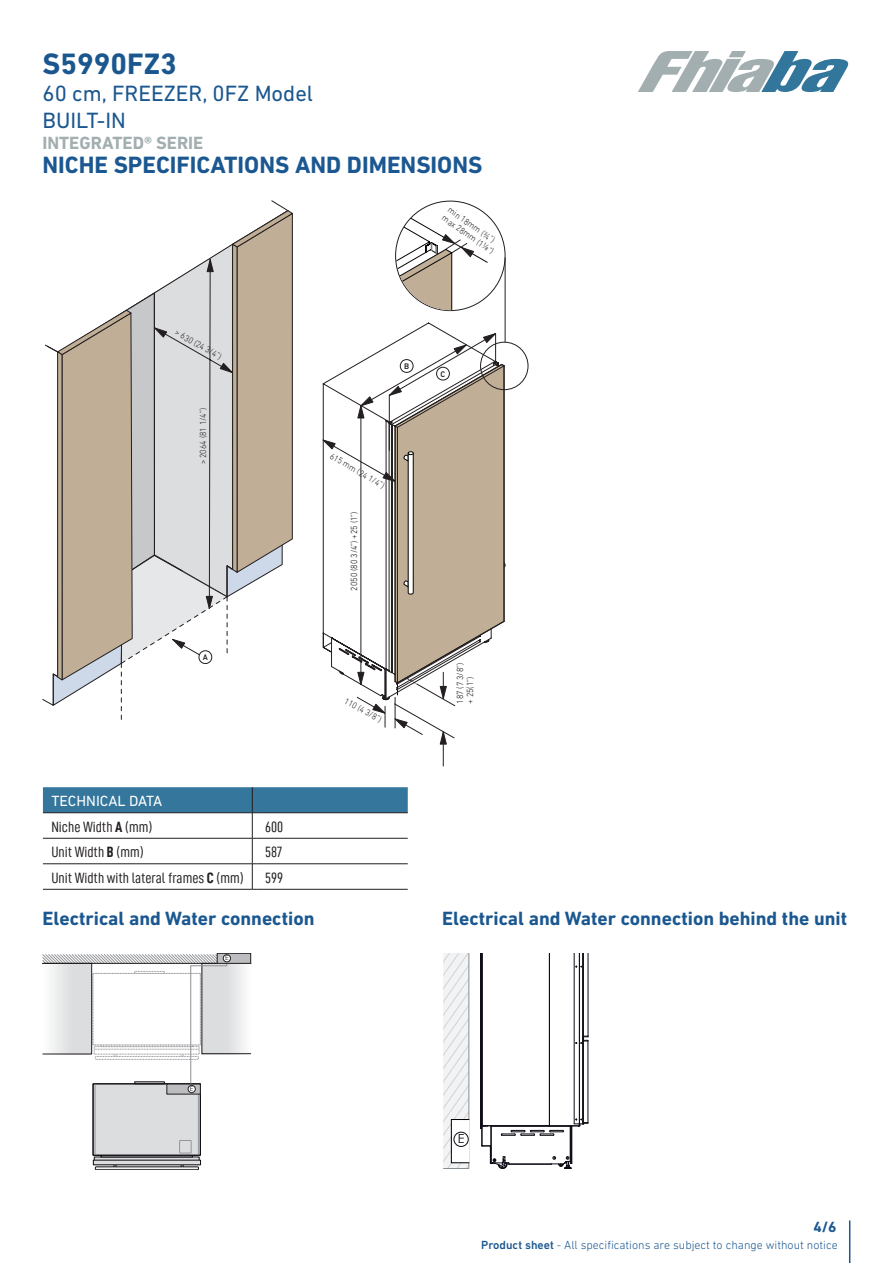
<style>
.page{position:relative;width:893px;height:1263px;background:#fff}
.page>*{position:absolute;margin:0;border:0;box-sizing:border-box;transform-origin:0 0}
.Product_code{font:700 30px "DIN Next LT Pro";color:#1b578f}
.Sottotitolo{font:700 24px "DIN Next LT Pro";color:#1b5790}
.Sigla{font:22.5px "DIN Next LT Pro";color:#1b578f}
.t1{font:700 19.5px "DIN Next LT Pro";color:#1b5790}
.Serie{font:700 18px "DIN Next LT Pro";color:#a2aeaf}
.Lable_tabelle{font:15px "D DIN Condensed";color:#231f20}
.Titolo_fascioni_blu{font:15px "DIN Next LT Pro";color:#fff}
.t2{font:700 15px "DIN Next LT Pro";color:#1b5790}
.t3{font:12.45px "Century Gothic";color:#0e0c15}
.t4{font:300 12px "DIN Next LT Pro";color:#1b5790}
.t5{font:300 9.15px/9.9px "DIN Next LT Pro";color:#231f20;scale:.91 1}
.t6{font:300 9.15px/9.9px "DIN Next LT Pro";color:#0e0b10;scale:.91 1}
.t7{font:500 8.25px "DIN Next LT Pro";color:#231f20}
.t8{font:6.3px "Century Gothic";color:#231f20}
.s1{font-family:"D DIN Condensed Bold"}
.s2{font-weight:500}
</style>
<div class="page">
<hr style="left:849px;top:1220px;width:1px;height:43px;background:#1b5790">
<svg style="left:638px;top:51px;width:211px;height:41px"></svg>
<hr style="left:443px;top:732px;width:1px;height:34px;background:#231f20">
<svg style="left:45px;top:201px;width:248px;height:519px"></svg>
<div style="left:480px;top:342px;width:48px;height:48px;border:1px solid #231f20;border-radius:50%"></div>
<hr style="left:505px;top:257px;width:1px;height:85px;background:#231f20">
<svg style="left:396px;top:201px;width:92px;height:109px"></svg>
<svg style="left:322px;top:333px;width:183px;height:412px"></svg>
<div style="left:95px;top:1166px;width:104px;height:4px;border:1px solid #0f0c12"></div>
<svg style="left:43px;top:954px;width:208px;height:214px"></svg>
<div style="left:167px;top:1084px;width:34px;height:10px;background:#bcbdc0"></div>
<div style="left:188px;top:1085px;width:7px;height:8px;background:#fff;border-radius:50%"></div>
<div style="left:188px;top:1085px;width:7px;height:8px;border:1px solid #231f20;border-radius:50%"></div>
<div style="left:217px;top:953px;width:34px;height:10px;background:#bcbdc0"></div>
<div style="left:217px;top:953px;width:34px;height:10px;border:1px solid #231f20"></div>
<div style="left:223px;top:955px;width:7px;height:7px;background:#fff;border-radius:50%"></div>
<div style="left:223px;top:954px;width:8px;height:8px;border:1px solid #231f20;border-radius:50%"></div>
<hr style="left:549px;top:953px;width:1px;height:173px;background:#0e0c15">
<hr style="left:588px;top:953px;width:1px;height:83px;background:#0e0c15">
<hr style="left:588px;top:1041px;width:1px;height:81px;background:#0e0c15">
<hr style="left:583px;top:953px;width:1px;height:171px;background:#0e0c15">
<hr style="left:579px;top:953px;width:1px;height:171px;background:#0e0c15">
<hr style="left:574px;top:953px;width:1px;height:171px;background:#0e0c15">
<hr style="left:481px;top:953px;width:1px;height:175px;background:#0e0c15">
<hr style="left:480px;top:953px;width:1px;height:175px;background:#0e0c15">
<hr style="left:482px;top:953px;width:1px;height:172px;background:#0e0c15">
<svg style="left:576px;top:1036px;width:13px;height:8px"></svg>
<svg style="left:481px;top:1118px;width:108px;height:51px"></svg>
<svg style="left:443px;top:953px;width:26px;height:216px"></svg>
<div style="left:451px;top:1119px;width:19px;height:44px;background:#fff;border:1px solid #000001"></div>
<div style="left:454px;top:1132px;width:15px;height:15px;border:1px solid #0e0c15;border-radius:50%"></div>
<svg style="left:43px;top:787px;width:365px;height:103px"></svg>
<hr style="left:257px;top:889px;width:151px;height:1px;background:#231f20">
<p class="Product_code" style="left:43px;top:46px;width:136px">S5990FZ3</p>
<p class="Sigla" style="left:43px;top:80px;width:272px">60 cm, FREEZER, 0FZ Model</p>
<p class="Sigla" style="left:43px;top:107px;width:85px">BUILT-IN</p>
<p class="Serie" style="left:43px;top:132px;width:162px">INTEGRATED® SERIE</p>
<p class="Sottotitolo" style="left:43px;top:150px;width:441px">NICHE SPECIFICATIONS AND DIMENSIONS</p>
<p class="t5" style="left:178px;top:327px;width:59px;rotate:29deg">&gt; 630 (24 3/4”)</p>
<p class="t5" style="left:198px;top:464px;width:64px;rotate:-90deg">&gt; 2064 (81 1/4”)</p>
<p class="t7" style="left:203px;top:652px;width:7px">A</p>
<p class="Titolo_fascioni_blu" style="left:51px;top:792px;width:112px">TECHNICAL DATA</p>
<p class="Lable_tabelle" style="left:51px;top:818px;width:102px">Niche Width <span class="s1">A</span> (mm)</p>
<p class="Lable_tabelle" style="left:265px;top:818px;width:20px">600</p>
<p class="Lable_tabelle" style="left:51px;top:844px;width:94px">Unit Width <span class="s1">B</span> (mm)</p>
<p class="Lable_tabelle" style="left:265px;top:844px;width:19px">587</p>
<p class="Lable_tabelle" style="left:51px;top:869px;width:194px">Unit Width with lateral frames <span class="s1">C</span> (mm)</p>
<p class="Lable_tabelle" style="left:265px;top:869px;width:19px">599</p>
<p class="t5" style="left:452px;top:205px;width:68px;rotate:35deg">min 18mm (¾”) max 28mm (1⅛”)</p>
<p class="t7" style="left:404px;top:362px;width:7px">B</p>
<p class="t5" style="left:333px;top:451px;width:69px;rotate:30deg">615 mm (24 1/4”)</p>
<p class="t6" style="left:349px;top:590px;width:88px;rotate:-90deg">2050 (80 3/4”) +25 (1”)</p>
<p class="t5" style="left:347px;top:695px;width:47px;rotate:29deg">110 (4 3/8”)</p>
<p class="t7" style="left:440px;top:369px;width:6px">C</p>
<p class="t6" style="left:455px;top:704px;width:47px;rotate:-90deg">187 (7 3/8”) + 25(1”)</p>
<p class="t1" style="left:43px;top:907px;width:273px">Electrical and Water connection</p>
<p class="t1" style="left:442px;top:907px;width:406px">Electrical and Water connection behind the unit</p>
<p class="t8" style="left:225px;top:954px;width:5px">E</p>
<p class="t8" style="left:190px;top:1084px;width:5px">E</p>
<p class="t3" style="left:458px;top:1130px;width:8px">E</p>
<h3 class="t2" style="left:813px;top:1218px;width:25px">4/6</h3>
<h3 class="t4" style="left:481px;top:1238px;width:358px"><span class="s2">Product sheet</span> - All specifications are subject to change without notice</h3>
</div>
